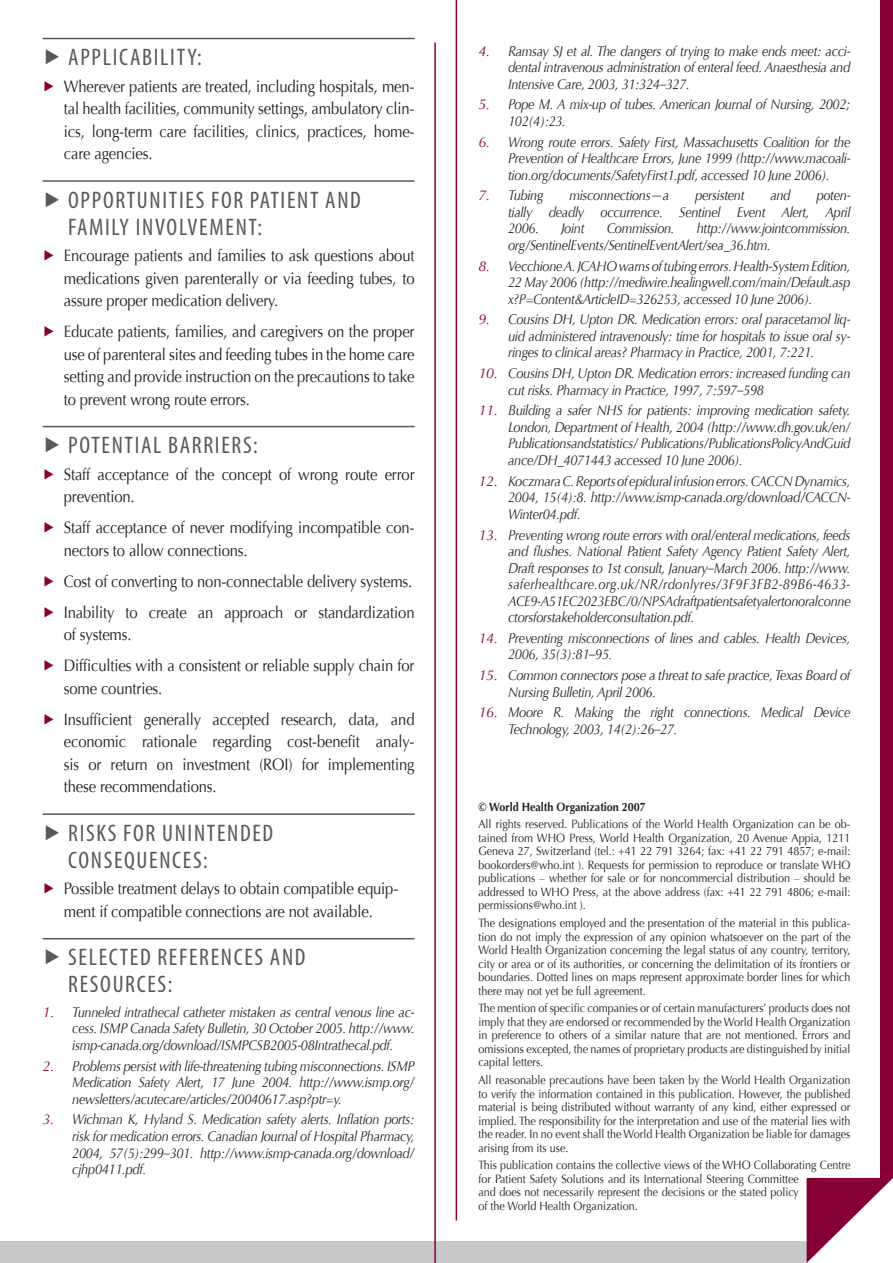
<style>
.page{position:relative;width:893px;height:1263px;background:#fff}
.page>*{position:absolute;margin:0;border:0;box-sizing:border-box;transform-origin:0 0}
.t1{font:condensed 24px/27px "Myriad Pro";letter-spacing:.07em;color:#57585a}
.t2{font:16.5px/22.5px "Optima";letter-spacing:-.01em;color:#231f20;scale:.9 1}
.t3{font:italic 14.25px/16.5px "Optima";letter-spacing:-.025em;color:#231f20;text-align:justify;scale:.9 1}
.t4{font:italic 14.25px "Optima";color:#860037}
.t5{font:12px/13.5px "Optima";color:#231f20;text-align:justify;scale:.9 1}
.t6{font:700 12px "Optima";color:#231f20;scale:.9 1}
</style>
<div class="page">
<div style="left:880px;top:0;width:13px;height:1178px;background:#860037"></div>
<div style="left:0;top:1242px;width:807px;height:21px;background:#c7c8ca"></div>
<svg style="left:807px;top:1178px;width:86px;height:85px"></svg>
<hr style="left:456px;top:0;width:1px;height:1220px;background:#860037">
<hr style="left:434px;top:43px;width:2px;height:1220px;background:#860037">
<hr style="left:43px;top:38px;width:372px;height:1px;background:#57585a">
<hr style="left:43px;top:180px;width:372px;height:2px;background:#57585a">
<hr style="left:43px;top:426px;width:372px;height:1px;background:#57585a">
<hr style="left:43px;top:813px;width:372px;height:2px;background:#57585a">
<hr style="left:43px;top:938px;width:372px;height:1px;background:#57585a">
<h1 class="t1" style="left:43px;top:43px;width:160px">▶ APPLICABILITY:</h1>
<p class="t2" style="left:64px;top:75px;width:391px;text-align:justify">Wherever patients are treated, including hospitals, men&shy;tal health facilities, community settings, ambulatory clin&shy;ics, long-term care facilities, clinics, practices, home&shy;care agencies.</p>
<h1 class="t1" style="left:68px;top:186px;width:294px;text-indent:-26px">▶ OPPORTUNITI ES FOR PATI ENT AND<br>FAMI</h1>
<h1 class="t1" style="left:112px;top:213px;width:152px">LY INVOLVEMENT:</h1>
<p class="t2" style="left:64px;top:244px;width:391px;text-align:justify">Encourage patients and families to ask questions about medications given parenterally or via feeding tubes, to assure proper medication delivery.</p>
<p class="t2" style="left:64px;top:320px;width:391px;text-align:justify">Educate patients, families, and caregivers on the proper use of parenteral sites and feeding tubes in the home care setting and provide instruction on the precautions to take to prevent wrong route errors.</p>
<h1 class="t1" style="left:43px;top:431px;width:217px">▶ POTENTIAL BARRIERS:</h1>
<p class="t2" style="left:64px;top:463px;width:391px">Staff acceptance of the concept of wrong route error prevention.</p>
<p class="t2" style="left:64px;top:516px;width:391px">Staff acceptance of never modifying incompatible con&shy;nectors to allow connections.</p>
<p class="t2" style="left:64px;top:566px;width:391px;line-height:31px">Cost of converting to non-connectable delivery systems.<br>Inability to create an approach or standardization</p>
<p class="t2" style="left:64px;top:619px;width:391px;line-height:31px">of systems.<br>Difficulties with a consistent or reliable supply chain for</p>
<p class="t2" style="left:64px;top:673px;width:391px;line-height:31px">some countries.<br>Insufficient generally accepted research, data, and</p>
<p class="t2" style="left:64px;top:730px;width:391px;text-align:justify">economic rationale regarding cost-benefit analy&shy;sis or return on investment (ROI) for implementing these recommendations.</p>
<h1 class="t1" style="left:68px;top:819px;width:206px;text-indent:-26px">▶ RISKS FOR UNINTENDED<br>CONSEQUENCES:</h1>
<p class="t2" style="left:64px;top:877px;width:373px">Possible treatment delays to obtain compatible equip&shy;ment if compatible connections are not available.</p>
<h1 class="t1" style="left:68px;top:943px;width:239px;text-indent:-26px">▶ SELECTED REFERENCES AND<br>RESOURCES:</h1>
<p class="t3" style="left:72px;top:1004px;width:382px">Tunneled intrathecal catheter mistaken as central venous line ac&shy;cess. ISMP Canada Safety Bulletin, 30 October 2005. http://www. ismp-canada.org/download/ISMPCSB2005-08Intrathecal.pdf.</p>
<p class="t3" style="left:72px;top:1058px;width:382px">Problems persist with life-threatening tubing misconnections. ISMP Medication Safety Alert, 17 June 2004. http://www.ismp.org/ newsletters/acutecare/articles/20040617.asp?ptr=y.</p>
<p class="t3" style="left:72px;top:1111px;width:382px">Wichman K, Hyland S. Medication safety alerts. Inflation ports: risk for medication errors. Canadian Journal of Hospital Pharmacy, 2004, 57(5):299–301. http://www.ismp-canada.org/download/ cjhp0411.pdf.</p>
<p class="t4" style="left:43px;top:1004px;width:13px">1.</p>
<p class="t4" style="left:43px;top:1057px;width:13px">2.</p>
<p class="t4" style="left:43px;top:1111px;width:13px">3.</p>
<p class="t4" style="left:478px;top:43px;width:13px">4.</p>
<p class="t4" style="left:478px;top:96px;width:13px">5.</p>
<p class="t4" style="left:478px;top:134px;width:13px">6.</p>
<p class="t4" style="left:478px;top:187px;width:13px">7.</p>
<p class="t4" style="left:478px;top:258px;width:13px">8.</p>
<p class="t4" style="left:478px;top:311px;width:13px">9.</p>
<p class="t4" style="left:478px;top:365px;width:21px">10.</p>
<p class="t4" style="left:478px;top:402px;width:21px">11.</p>
<p class="t4" style="left:478px;top:473px;width:21px">12.</p>
<p class="t4" style="left:478px;top:526px;width:21px">13.</p>
<p class="t4" style="left:478px;top:630px;width:21px">14.</p>
<p class="t4" style="left:478px;top:667px;width:21px">15.</p>
<p class="t4" style="left:478px;top:704px;width:21px">16.</p>
<p class="t3" style="left:508px;top:43px;width:382px">Ramsay SJ et al. The dangers of trying to make ends meet: acci&shy;dental intravenous administration of enteral feed. Anaesthesia and Intensive Care, 2003, 31:324–327.</p>
<p class="t3" style="left:508px;top:96px;width:382px">Pope M. A mix-up of tubes. American Journal of Nursing, 2002;<br>102(4):23.</p>
<p class="t3" style="left:508px;top:134px;width:382px">Wrong route errors. Safety First, Massachusetts Coalition for the Prevention of Healthcare Errors, June 1999 (http://www.macoali&shy;tion.org/documents/SafetyFirst1.pdf, accessed 10 June 2006).</p>
<p class="t3" style="left:508px;top:187px;width:41px">Tubing</p>
<p class="t3" style="left:569px;top:187px;width:113px">misconnections—a</p>
<p class="t3" style="left:695px;top:187px;width:56px">persistent</p>
<p class="t3" style="left:770px;top:187px;width:24px">and</p>
<p class="t3" style="left:508px;top:187px;width:382px;text-indent:308px">poten&shy;tially deadly occurrence. Sentinel Event Alert, April 2006.</p>
<p class="t3" style="left:508px;top:220px;width:382px;text-indent:189px">http://www.jointcommission. org/SentinelEvents/SentinelEventAlert/sea_36.htm.</p>
<p class="t3" style="left:508px;top:258px;width:382px">Vecchione A. JCAHO warns of tubing errors. Health-System Edition, 22 May 2006 (http://mediwire.healingwell.com/main/Default.asp x?P=Content&amp;ArticleID=326253, accessed 10 June 2006).</p>
<p class="t3" style="left:508px;top:311px;width:382px">Cousins DH, Upton DR. Medication errors: oral paracetamol liq&shy;uid administered intravenously: time for hospitals to issue oral sy&shy;ringes to clinical areas? Pharmacy in Practice, 2001, 7:221.</p>
<p class="t3" style="left:508px;top:365px;width:382px">Cousins DH, Upton DR. Medication errors: increased funding can cut risks. Pharmacy in Practice, 1997, 7:597–598</p>
<p class="t3" style="left:508px;top:402px;width:382px">Building a safer NHS for patients: improving medication safety.<br>London, Department of Health, 2004 (http://www.dh.gov.uk/en/ Publicationsandstatistics/ Publications/PublicationsPolicyAndGuid ance/DH_4071443 accessed 10 June 2006).</p>
<p class="t3" style="left:508px;top:473px;width:382px">Koczmara C. Reports of epidural infusion errors. CACCN Dynamics, 2004, 15(4):8. http://www.ismp-canada.org/download/CACCN-Winter04.pdf.</p>
<p class="t3" style="left:508px;top:526px;width:382px">Preventing wrong route errors with oral/enteral medications, feeds and flushes. National Patient Safety Agency Patient Safety Alert, Draft responses to 1st consult, January–March 2006. http://www. saferhealthcare.org.uk/NR/rdonlyres/3F9F3FB2-89B6-4633- ACE9-A51EC2023EBC/0/NPSAdraftpatientsafetyalertonoralconne ctorsforstakeholderconsultation.pdf.</p>
<p class="t3" style="left:508px;top:630px;width:382px">Preventing misconnections of lines and cables. Health Devices,<br>2006, 35(3):81–95.</p>
<p class="t3" style="left:508px;top:667px;width:382px">Common connectors pose a threat to safe practice, Texas Board of<br>Nursing Bulletin, April 2006.</p>
<p class="t3" style="left:508px;top:704px;width:382px">Moore R. Making the right connections. Medical Device<br>Technology, 2003, 14(2):26–27.</p>
<p class="t3" style="left:561px;top:220px;width:27px">Joint</p>
<p class="t3" style="left:607px;top:220px;width:77px">Commission.</p>
<p class="t6" style="left:478px;top:799px;width:188px">© World Health Organization 2007</p>
<p class="t5" style="left:478px;top:818px;width:415px">All rights reserved. Publications of the World Health Organization can be ob&shy;tained from WHO Press, World Health Organization, 20 Avenue Appia, 1211<br>Geneva 27, Switzerland (tel.: +41 22 791 3264; fax: +41 22 791 4857; e-mail: bookorders@who.int ). Requests for permission to reproduce or translate WHO publications – whether for sale or for noncommercial distribution – should be addressed to WHO Press, at the above address (fax: +41 22 791 4806; e-mail: permissions@who.int ).</p>
<p class="t5" style="left:478px;top:916px;width:415px">The designations employed and the presentation of the material in this publica&shy;tion do not imply the expression of any opinion whatsoever on the part of the World Health Organization concerning the legal status of any country, territory, city or area or of its authorities, or concerning the delimitation of its frontiers or boundaries. Dotted lines on maps represent approximate border lines for which there may not yet be full agreement.</p>
<p class="t5" style="left:478px;top:1002px;width:415px">The mention of specific companies or of certain manufacturers’ products does not imply that they are endorsed or recommended by the World Health Organization in preference to others of a similar nature that are not mentioned. Errors and omissions excepted, the names of proprietary products are distinguished by initial capital letters.</p>
<p class="t5" style="left:478px;top:1073px;width:415px">All reasonable precautions have been taken by the World Health Organization to verify the information contained in this publication. However, the published material is being distributed without warranty of any kind, either expressed or implied. The responsibility for the interpretation and use of the material lies with the reader. In no event shall the World Health Organization be liable for damages arising from its use.</p>
<p class="t5" style="left:478px;top:1159px;width:415px;text-align:left">This publication contains the collective views of the WHO Collaborating Centre for Patient Safety Solutions and its International Steering Committee<br>and does not necessarily represent the decisions or the stated policy<br>of the World Health Organization.</p>
</div>
